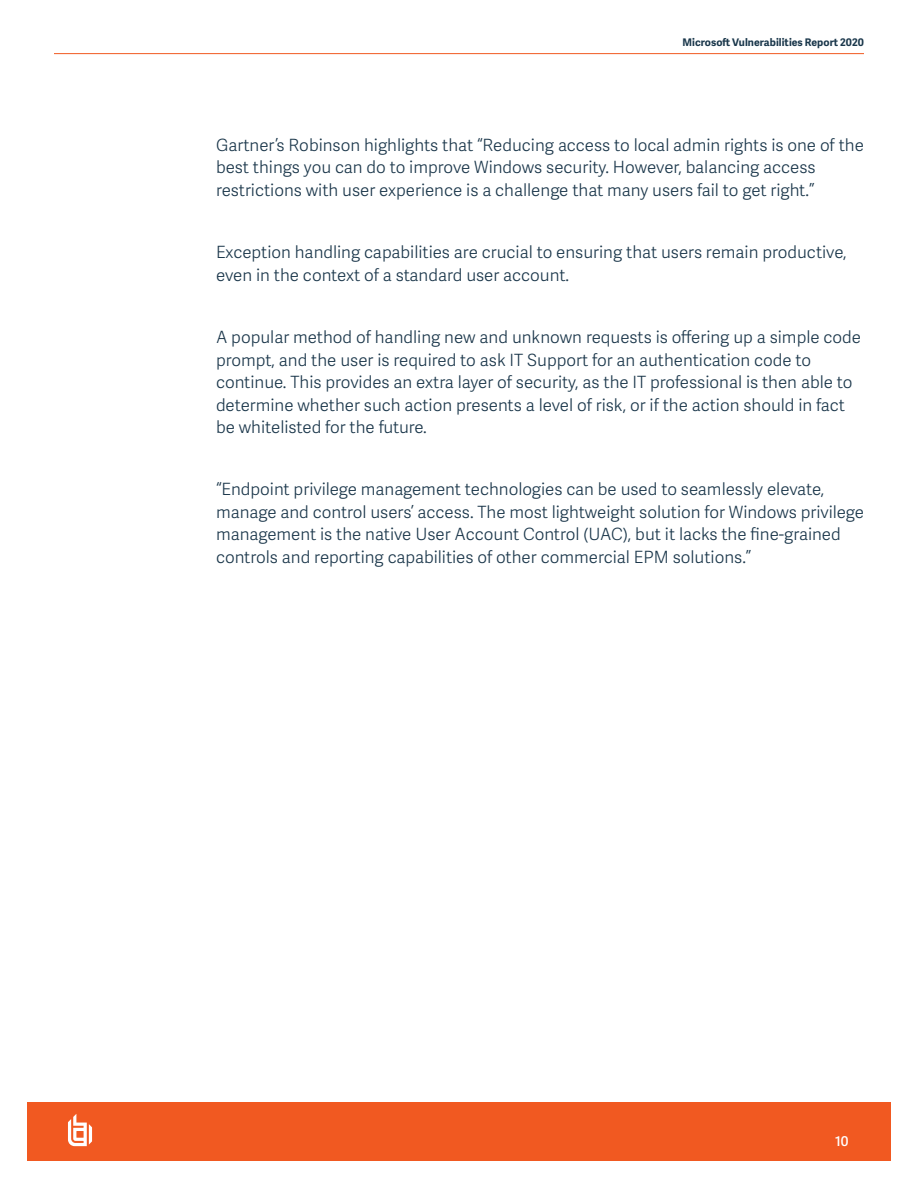
<style>
.page{position:relative;width:918px;height:1188px;background:#fff}
.page>*{position:absolute;margin:0;border:0;box-sizing:border-box;transform-origin:0 0}
.t1{font:300 16.8px/22.5px "Adelle Sans";color:#1a364a}
.t2{font:600 13.5px "Adelle Sans";color:#fff}
.t3{font:700 10.5px "Adelle Sans";letter-spacing:.005em;color:#1a374b}
</style>
<div class="page">
<hr style="left:54px;top:53px;width:810px;height:1px;background:#f15921">
<div style="left:27px;top:1102px;width:864px;height:59px;background:#f15921"></div>
<svg style="left:68px;top:1114px;width:24px;height:32px"></svg>
<p class="t3" style="left:683px;top:34px;width:183px">Microsoft Vulnerabilities Report 2020</p>
<p class="t1" style="left:216px;top:133px;width:649px">Gartner’s Robinson highlights that “Reducing access to local admin rights is one of the best things you can do to improve Windows security. However, balancing access restrictions with user experience is a challenge that many users fail to get right.”</p>
<p class="t1" style="left:216px;top:241px;width:632px">Exception handling capabilities are crucial to ensuring that users remain productive, even in the context of a standard user account.</p>
<p class="t1" style="left:216px;top:325px;width:647px">A popular method of handling new and unknown requests is offering up a simple code prompt, and the user is required to ask IT Support for an authentication code to continue. This provides an extra layer of security, as the IT professional is then able to determine whether such action presents a level of risk, or if the action should in fact be whitelisted for the future.</p>
<p class="t1" style="left:216px;top:478px;width:650px">“Endpoint privilege management technologies can be used to seamlessly elevate, manage and control users’ access. The most lightweight solution for Windows privilege management is the native User Account Control (UAC), but it lacks the fine-grained controls and reporting capabilities of other commercial EPM solutions.”</p>
<p class="t2" style="left:835px;top:1132px;width:15px">10</p>
</div>
